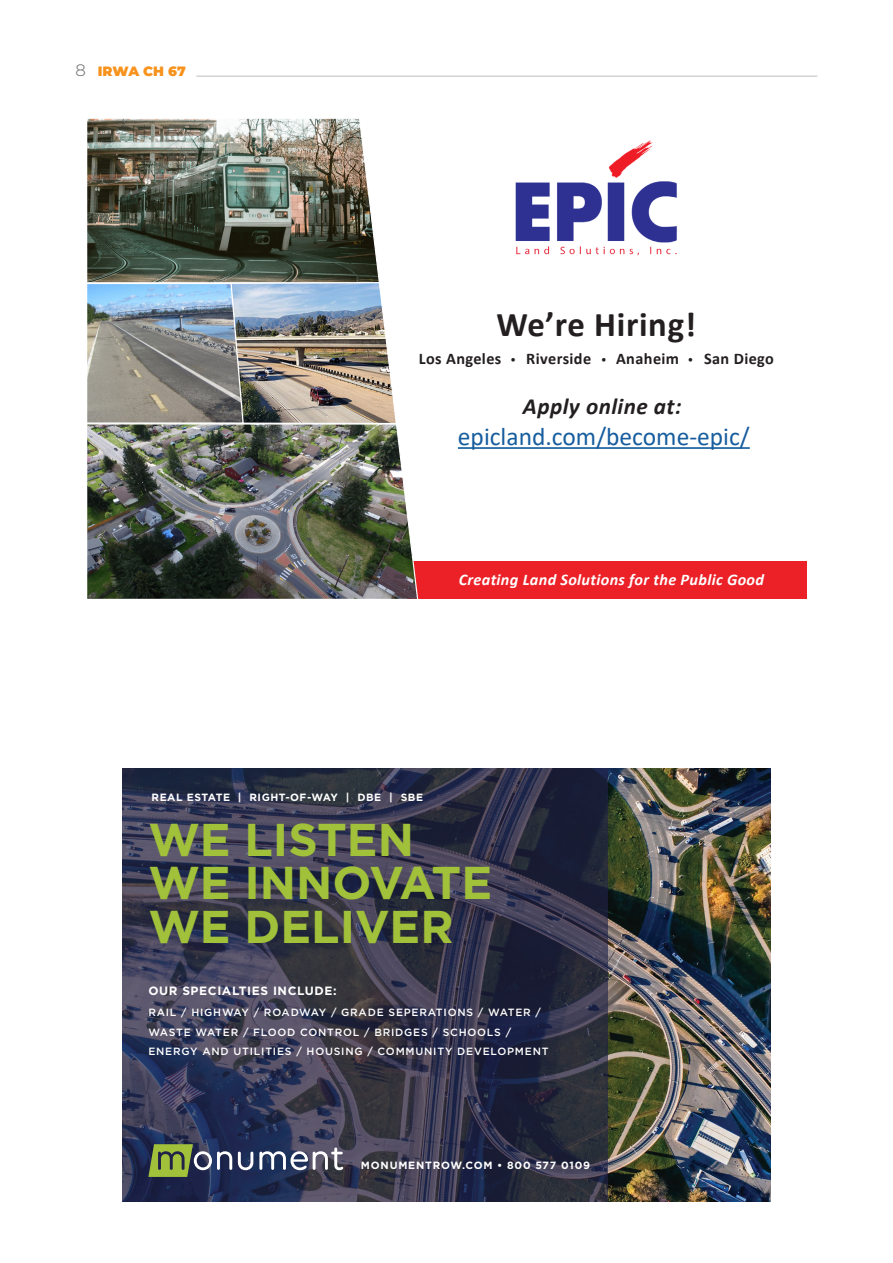
<style>
.page{position:relative;width:893px;height:1263px;background:#fff}
.page>*{position:absolute;margin:0;border:0;box-sizing:border-box;transform-origin:0 0}
.t1{font:700 45.9px/43.7px "Gotham";color:#a2c13a}
.t2{font:700 34.8px "Calibri";letter-spacing:.02em;color:#231f20}
.t3{font:34.8px "Minion Pro";color:#231f20}
.t4{font:25.5px "Calibri";color:#175d9e}
.t5{font:italic 700 23.25px "Calibri";letter-spacing:.02em;color:#231f20}
.t6{font:italic 700 16.2px "Calibri";letter-spacing:.02em;color:#fff}
.t7{font:700 16.2px "Calibri";letter-spacing:.025em;color:#231f20}
.t8{font:900 13.5px "Montserrat";color:#f7931d}
.t9{font:700 12px "Gotham";letter-spacing:.05em;color:#fff}
.t10{font:500 10.5px/19.5px "Gotham";letter-spacing:.075em;color:#fff}
.t11{font:700 10.5px "Gotham";letter-spacing:.05em;color:#fff}
.t12{font:700 10.5px "Gotham";letter-spacing:.075em;color:#fff}
.s1{font-weight:300;font-size:16.5px;color:#636366}
</style>
<div class="page">
<div style="left:408px;top:562px;width:399px;height:37px;background:#ec2027"></div>
<img style="left:87px;top:119px;width:292px;height:162px">
<img style="left:87px;top:281px;width:309px;height:142px">
<img style="left:87px;top:424px;width:332px;height:175px">
<hr style="left:458px;top:447px;width:292px;height:2px;background:#175d9e">
<img style="left:515px;top:140px;width:162px;height:116px">
<img style="left:607px;top:769px;width:163px;height:432px">
<svg style="left:122px;top:769px;width:485px;height:432px;background:#34354c"></svg>
<svg style="left:238px;top:1152px;width:15px;height:18px"></svg>
<svg style="left:259px;top:1147px;width:84px;height:23px"></svg>
<svg style="left:148px;top:1144px;width:84px;height:33px;background:#687858"></svg>
<hr style="left:196px;top:76px;width:621px;height:1px;background:#bcbdc0">
<p class="t8" style="left:76px;top:61px;width:112px"><span class="s1">8</span> IRWA CH 67</p>
<p class="t2" style="left:496px;top:300px;width:201px">We’re Hiring!</p>
<p class="t7" style="left:419px;top:347px;width:84px">Los Angeles</p>
<p class="t7" style="left:526px;top:347px;width:66px">Riverside</p>
<p class="t7" style="left:616px;top:347px;width:65px">Anaheim</p>
<p class="t7" style="left:704px;top:347px;width:71px">San Diego</p>
<p class="t3" style="left:510px;top:337px;width:8px">.</p>
<p class="t3" style="left:601px;top:337px;width:8px">.</p>
<p class="t3" style="left:687px;top:336px;width:8px">.</p>
<p class="t5" style="left:523px;top:390px;width:160px">Apply online at:</p>
<p class="t4" style="left:458px;top:419px;width:293px">epicland.com/become-epic/</p>
<p class="t6" style="left:459px;top:568px;width:307px">Creating Land Solutions for the Public Good</p>
<p class="t11" style="left:152px;top:790px;width:273px">REAL ESTATE | RIGHT-OF-WAY | DBE | SBE</p>
<p class="t1" style="left:148px;top:817px;width:345px">WE LISTEN<br>WE INNOVATE<br>WE DELIVER</p>
<p class="t9" style="left:148px;top:982px;width:190px">OUR SPECIALTIES INCLUDE:</p>
<p class="t10" style="left:148px;top:1003px;width:402px">RAIL / HIGHWAY / ROADWAY / GRADE SEPERATIONS / WATER /<br>WASTE WATER / FLOOD CONTROL / BRIDGES / SCHOOLS /<br>ENERGY AND UTILITIES / HOUSING / COMMUNITY DEVELOPMENT</p>
<p class="t12" style="left:361px;top:1158px;width:231px">MONUMENTROW.COM • 800 577 0109</p>
</div>
